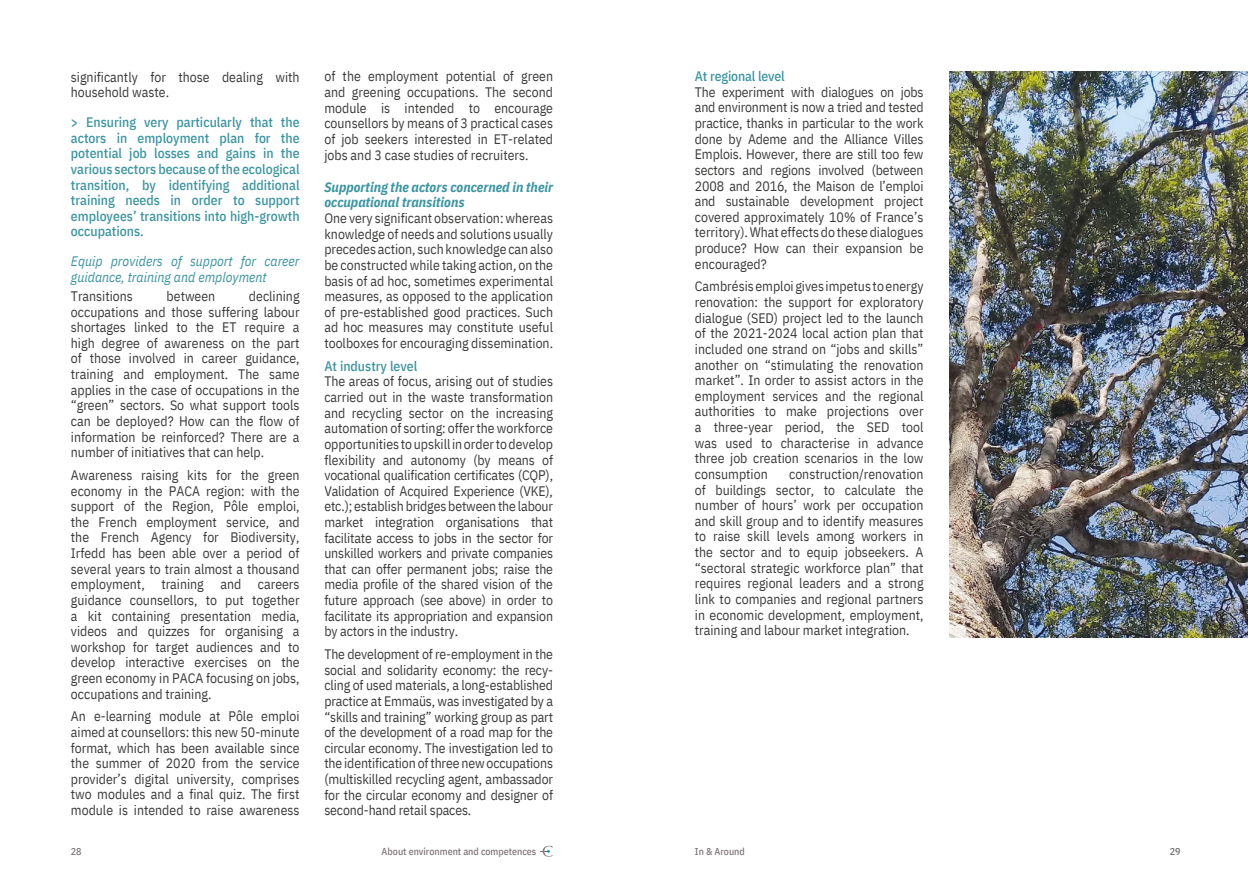
<style>
.page{position:relative;width:1248px;height:886px;background:#fff}
.page>*{position:absolute;margin:0;border:0;box-sizing:border-box;transform-origin:0 0}
.Body_Text{font:13.75px/15.6px "IBM Plex Sans Cond";color:#3c3c3b;text-align:justify}
.Heading_1{font:500 13.75px/15.6px "IBM Plex Sans Cond";color:#3c95a2;text-align:justify}
.Heading_2{font:italic 13.75px/15.6px "IBM Plex Sans Cond";color:#3c95a2}
.Heading_2-2{font:italic 700 13.75px/15.6px "IBM Plex Sans Cond";color:#3c95a2}
.Heading_1-2{font:13.75px/15.6px "IBM Plex Sans Cond";color:#3c3c3b}
.Body_Text-2{font:500 13.75px "IBM Plex Sans Cond";letter-spacing:-.005em;color:#3c95a2}
.t1{font:500 10px "IBM Plex Sans Cond";color:#817779}
.t2{font:500 10px "IBM Plex Sans Cond";color:#706f6f}
</style>
<div class="page">
<svg style="left:540px;top:846px;width:12px;height:11px"></svg>
<img style="left:949px;top:71px;width:298px;height:567px">
<p class="Heading_1-2" style="left:71px;top:68px;width:230px">significantly for those dealing with household waste.</p>
<p class="Heading_1" style="left:71px;top:113px;width:230px">&gt; Ensuring very particularly that the actors in employment plan for the potential job losses and gains in the various sectors because of the ecological transition, by identifying additional training needs in order to support employees’ transitions into high-growth occupations.</p>
<p class="Heading_2" style="left:71px;top:252px;width:230px">Equip providers of support for career guidance, training and employment</p>
<p class="Body_Text" style="left:71px;top:287px;width:64px">Transitions</p>
<p class="Body_Text" style="left:167px;top:287px;width:50px">between</p>
<p class="Body_Text" style="left:71px;top:287px;width:230px;text-indent:178px">declining occupations and those suffering labour shortages linked to the ET require a high degree of awareness on the part of those involved in career guidance, training and employment. The same applies in the case of occupations in the “green” sectors. So what support tools can be deployed? How can the flow of information be reinforced? There are a number of initiatives that can help.</p>
<p class="Body_Text" style="left:71px;top:466px;width:230px">Awareness raising kits for the green economy in the PACA region: with the support of the Region, Pôle emploi, the French employment service, and the French Agency for Biodiversity, Irfedd has been able over a period of several years to train almost a thousand employment, training and careers guidance counsellors, to put together a kit containing presentation media, videos and quizzes for organising a workshop for target audiences and to develop interactive exercises on the green economy in PACA focusing on jobs, occupations and training.</p>
<p class="Body_Text" style="left:71px;top:707px;width:230px">An e-learning module at Pôle emploi aimed at counsellors: this new 50-minute format, which has been available since the summer of 2020 from the service provider’s digital university, comprises two modules and a final quiz. The first module is intended to raise awareness</p>
<p class="Body_Text" style="left:324px;top:68px;width:230px">of the employment potential of green and greening occupations. The second module is intended to encourage counsellors by means of 3 practical cases of job seekers interested in ET-related jobs and 3 case studies of recruiters.</p>
<p class="Heading_2-2" style="left:324px;top:178px;width:230px">Supporting the actors concerned in their occupational transitions</p>
<p class="Body_Text" style="left:324px;top:209px;width:230px">One very significant observation: whereas knowledge of needs and solutions usually precedes action, such knowledge can also be constructed while taking action, on the basis of ad hoc, sometimes experimental measures, as opposed to the application of pre-established good practices. Such ad hoc measures may constitute useful toolboxes for encouraging dissemination.</p>
<p class="Body_Text-2" style="left:324px;top:355px;width:94px">At industry level</p>
<p class="Body_Text" style="left:324px;top:372px;width:230px">The areas of focus, arising out of studies carried out in the waste transformation and recycling sector on the increasing automation of sorting: offer the workforce opportunities to upskill in order to develop flexibility and autonomy (by means of vocational qualification certificates (CQP), Validation of Acquired Experience (VKE), etc.); establish bridges between the labour market integration organisations that facilitate access to jobs in the sector for unskilled workers and private companies that can offer permanent jobs; raise the media profile of the shared vision of the future approach (see above) in order to facilitate its appropriation and expansion by actors in the industry.</p>
<p class="Body_Text" style="left:324px;top:645px;width:230px">The development of re-employment in the social and solidarity economy: the recy&shy;cling of used materials, a long-established practice at Emmaüs, was investigated by a “skills and training” working group as part of the development of a road map for the circular economy. The investigation led to the identification of three new occupations (multiskilled recycling agent, ambassador for the circular economy and designer of second-hand retail spaces.</p>
<p class="Body_Text-2" style="left:694px;top:66px;width:91px">At regional level</p>
<p class="Body_Text" style="left:694px;top:83px;width:230px">The experiment with dialogues on jobs and environment is now a tried and tested practice, thanks in particular to the work done by Ademe and the Alliance Villes Emplois. However, there are still too few sectors and regions involved (between 2008 and 2016, the Maison de l’emploi and sustainable development project covered approximately 10% of France’s territory). What effects do these dialogues produce? How can their expansion be encouraged?</p>
<p class="Body_Text" style="left:694px;top:277px;width:230px">Cambrésis emploi gives impetus to energy renovation: the support for exploratory dialogue (SED) project led to the launch of the 2021-2024 local action plan that included one strand on “jobs and skills” another on “stimulating the renovation market”. In order to assist actors in the employment services and the regional authorities to make projections over a three-year period, the SED tool was used to characterise in advance three job creation scenarios in the low consumption</p>
<p class="Body_Text" style="left:694px;top:465px;width:230px;text-indent:94px">construction/renovation of buildings sector, to calculate the number of hours’ work per occupation and skill group and to identify measures to raise skill levels among workers in the sector and to equip jobseekers. A “sectoral strategic workforce plan” that requires regional leaders and a strong link to companies and regional partners in economic development, employment, training and labour market integration.</p>
<p class="t1" style="left:71px;top:844px;width:12px">28</p>
<p class="t1" style="left:381px;top:844px;width:156px">About environment and competences</p>
<p class="t1" style="left:694px;top:844px;width:51px">In &amp; Around</p>
<p class="t2" style="left:1169px;top:844px;width:12px">29</p>
</div>
